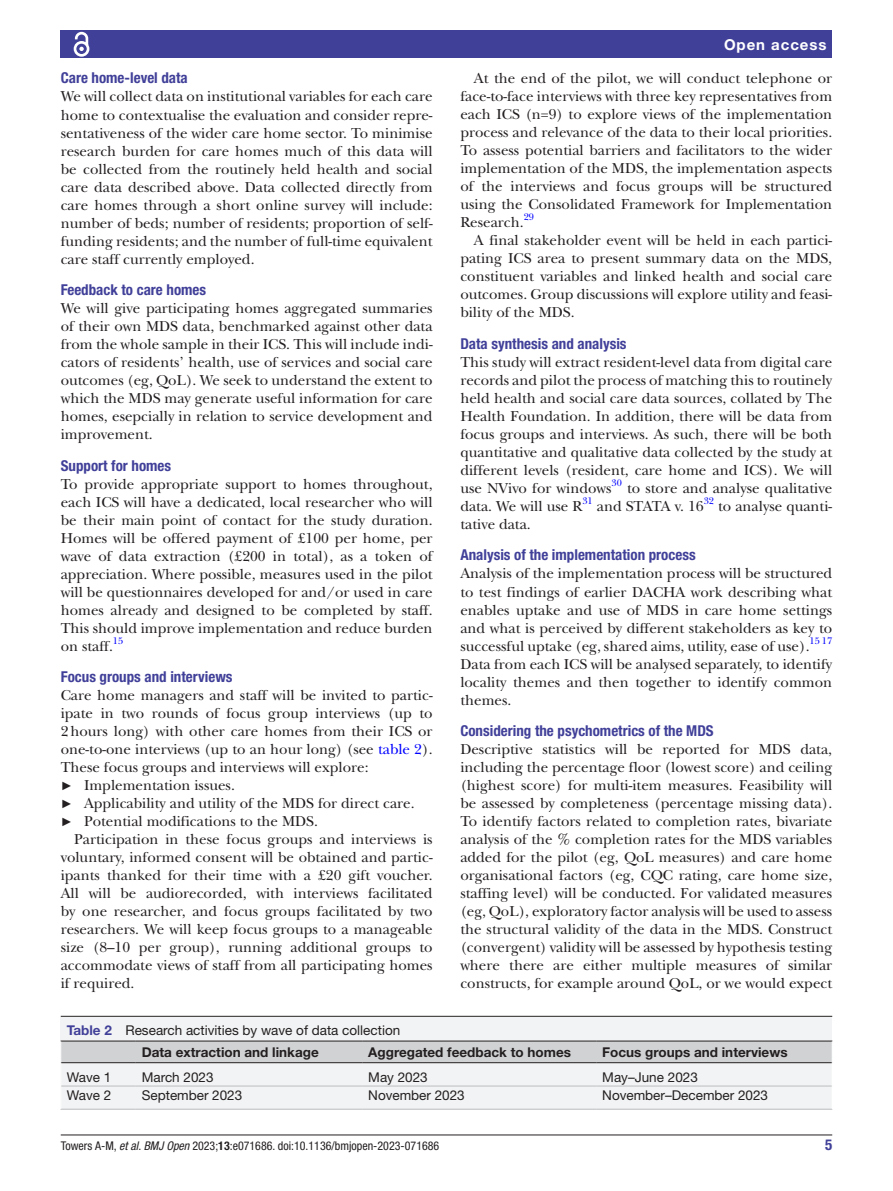
<style>
.page{position:relative;width:893px;height:1191px;background:#fff}
.page>*{position:absolute;margin:0;border:0;box-sizing:border-box;transform-origin:0 0}
.t1{font:15px/18px "New Baskerville";color:#231f20;text-align:justify}
.t2{font:700 condensed 15px "Helvetica Neue LT Std";color:#414099}
.t3{font:700 15px "Helvetica Neue LT Std";letter-spacing:.065em;color:#fff}
.t4{font:13.5px/22px "Helvetica Neue LT Std";color:#231f20;text-align:center}
.t5{font:700 13.5px "Helvetica Neue LT Std";color:#231f20}
.t6{font:condensed 12px "Helvetica Neue LT Std";color:#231f20}
.t7{font:9.9px "New Baskerville";color:#00f}
.s1{color:#00f}
.s2{font-family:"Arial";font-size:12px}
.s3{font-weight:700;color:#414099}
.s4{font-weight:700}
.s5{font-style:italic}
</style>
<div class="page">
<hr style="left:61px;top:1134px;width:771px;height:1px;background:#231f20">
<div style="left:61px;top:31px;width:771px;height:27px;background:#414099"></div>
<svg style="left:73px;top:31px;width:17px;height:26px"></svg>
<div style="left:61px;top:1016px;width:771px;height:93px;background:#f2f3f4"></div>
<hr style="left:61px;top:1016px;width:771px;height:1px;background:#231f20">
<hr style="left:61px;top:1040px;width:75px;height:1px;background:#231f20">
<hr style="left:136px;top:1040px;width:226px;height:1px;background:#231f20">
<hr style="left:362px;top:1040px;width:234px;height:1px;background:#231f20">
<hr style="left:596px;top:1040px;width:236px;height:1px;background:#231f20">
<hr style="left:61px;top:1109px;width:75px;height:1px;background:#bcbdc0">
<hr style="left:136px;top:1109px;width:226px;height:1px;background:#bcbdc0">
<hr style="left:362px;top:1109px;width:234px;height:1px;background:#bcbdc0">
<hr style="left:596px;top:1109px;width:236px;height:1px;background:#bcbdc0">
<svg style="left:60px;top:1041px;width:773px;height:68px"></svg>
<p class="t2" style="left:61px;top:69px;width:129px">Care home-level data</p>
<p class="t1" style="left:61px;top:88px;width:373px">We will collect data on institutional variables for each care home to contextualise the evaluation and consider repre&shy;sentativeness of the wider care home sector. To minimise research burden for care homes much of this data will be collected from the routinely held health and social care data described above. Data collected directly from care homes through a short online survey will include: number of beds; number of residents; proportion of self&shy;funding residents; and the number of full-time equivalent care staff currently employed.</p>
<p class="t2" style="left:61px;top:281px;width:147px">Feedback to care homes</p>
<p class="t1" style="left:61px;top:299px;width:373px">We will give participating homes aggregated summaries of their own MDS data, benchmarked against other data from the whole sample in their ICS. This will include indi&shy;cators of residents’ health, use of services and social care outcomes (eg, QoL). We seek to understand the extent to which the MDS may generate useful information for care homes, esepcially in relation to service development and improvement.</p>
<p class="t2" style="left:61px;top:456px;width:112px">Support for homes</p>
<p class="t1" style="left:61px;top:475px;width:373px">To provide appropriate support to homes throughout, each ICS will have a dedicated, local researcher who will be their main point of contact for the study duration.<br>Homes will be offered payment of £100 per home, per wave of data extraction (£200 in total), as a token of appreciation. Where possible, measures used in the pilot will be questionnaires developed for and/or used in care homes already and designed to be completed by staff.<br>This should improve implementation and reduce burden on staff.</p>
<p class="t7" style="left:113px;top:635px;width:12px">15</p>
<p class="t2" style="left:61px;top:668px;width:173px">Focus groups and interviews</p>
<p class="t1" style="left:61px;top:686px;width:373px;text-align:left">Care home managers and staff will be invited to partic&shy;ipate in two rounds of focus group interviews (up to 2hours long) with other care homes from their ICS or one-to-one interviews (up to an hour long) (see <span class="s1">table 2</span>).<br>These focus groups and interviews will explore:<br><span class="s2">►</span> Implementation issues.<br><span class="s2">►</span> Applicability and utility of the MDS for direct care.<br><span class="s2">►</span> Potential modifications to the MDS.</p>
<p class="t1" style="left:61px;top:830px;width:373px;text-indent:14px">Participation in these focus groups and interviews is voluntary, informed consent will be obtained and partic&shy;ipants thanked for their time with a £20 gift voucher.<br>All will be audiorecorded, with interviews facilitated by one researcher, and focus groups facilitated by two researchers. We will keep focus groups to a manageable size (8–10 per group), running additional groups to accommodate views of staff from all participating homes if required.</p>
<p class="t3" style="left:724px;top:35px;width:104px">Open access</p>
<p class="t1" style="left:460px;top:69px;width:373px;text-indent:14px">At the end of the pilot, we will conduct telephone or face-to-face interviews with three key representatives from each ICS (n=9) to explore views of the implementation process and relevance of the data to their local priorities.<br>To assess potential barriers and facilitators to the wider implementation of the MDS, the implementation aspects of the interviews and focus groups will be structured using the Consolidated Framework for Implementation Research.</p>
<p class="t7" style="left:524px;top:211px;width:12px">29</p>
<p class="t1" style="left:460px;top:231px;width:373px;text-indent:14px">A final stakeholder event will be held in each partici&shy;pating ICS area to present summary data on the MDS, constituent variables and linked health and social care outcomes. Group discussions will explore utility and feasi&shy;bility of the MDS.</p>
<p class="t2" style="left:460px;top:334px;width:168px">Data synthesis and analysis</p>
<p class="t1" style="left:460px;top:353px;width:373px">This study will extract resident-level data from digital care records and pilot the process of matching this to routinely held health and social care data sources, collated by The Health Foundation. In addition, there will be data from focus groups and interviews. As such, there will be both quantitative and qualitative data collected by the study at different levels (resident, care home and ICS). We will use NVivo for windows<sup>30</sup> to store and analyse qualitative data. We will use R</p>
<p class="t7" style="left:582px;top:495px;width:12px">31</p>
<p class="t1" style="left:597px;top:497px;width:108px">and STATA v. 16</p>
<p class="t7" style="left:704px;top:495px;width:12px">32</p>
<p class="t1" style="left:718px;top:497px;width:116px">to analyse quanti-</p>
<p class="t1" style="left:460px;top:515px;width:72px">tative data.</p>
<p class="t2" style="left:460px;top:546px;width:237px">Analysis of the implementation process</p>
<p class="t1" style="left:460px;top:565px;width:373px">Analysis of the implementation process will be structured to test findings of earlier DACHA work describing what enables uptake and use of MDS in care home settings and what is perceived by different stakeholders as key to successful uptake (eg, shared aims, utility, ease of use).</p>
<p class="t7" style="left:809px;top:635px;width:24px">15 17</p>
<p class="t1" style="left:460px;top:655px;width:373px">Data from each ICS will be analysed separately, to identify locality themes and then together to identify common themes.</p>
<p class="t2" style="left:460px;top:722px;width:255px">Considering the psychometrics of the MDS</p>
<p class="t1" style="left:460px;top:740px;width:373px">Descriptive statistics will be reported for MDS data, including the percentage floor (lowest score) and ceiling (highest score) for multi-item measures. Feasibility will be assessed by completeness (percentage missing data).<br>To identify factors related to completion rates, bivariate analysis of the % completion rates for the MDS variables added for the pilot (eg, QoL measures) and care home organisational factors (eg, CQC rating, care home size, staffing level) will be conducted. For validated measures (eg, QoL), exploratory factor analysis will be used to assess the structural validity of the data in the MDS. Construct (convergent) validity will be assessed by hypothesis testing where there are either multiple measures of similar constructs, for example around QoL, or we would expect</p>
<p class="t4" style="left:67px;top:1018px;width:335px"><span class="s3">Table 2</span> Research activities by wave of data collection<br><span class="s4">Data extraction and linkage</span></p>
<p class="t5" style="left:368px;top:1043px;width:204px">Aggregated feedback to homes</p>
<p class="t5" style="left:602px;top:1043px;width:187px">Focus groups and interviews</p>
<p class="t4" style="left:67px;top:1065px;width:46px">Wave 1</p>
<p class="t4" style="left:142px;top:1065px;width:73px">March 2023</p>
<p class="t4" style="left:368px;top:1065px;width:61px">May 2023</p>
<p class="t4" style="left:602px;top:1065px;width:97px">May–June 2023</p>
<p class="t4" style="left:67px;top:1084px;width:46px">Wave 2</p>
<p class="t4" style="left:142px;top:1084px;width:102px">September 2023</p>
<p class="t4" style="left:368px;top:1084px;width:98px">November 2023</p>
<p class="t4" style="left:602px;top:1084px;width:167px">November–December 2023</p>
<p class="t6" style="left:61px;top:1138px;width:380px">Towers A-M, <span class="s5">et al</span>. <span class="s5">BMJ Open</span> 2023;<span class="s4">13</span>:e071686. doi:10.1136/bmjopen-2023-071686</p>
<p class="t2" style="left:825px;top:1135px;width:9px">5</p>
</div>
